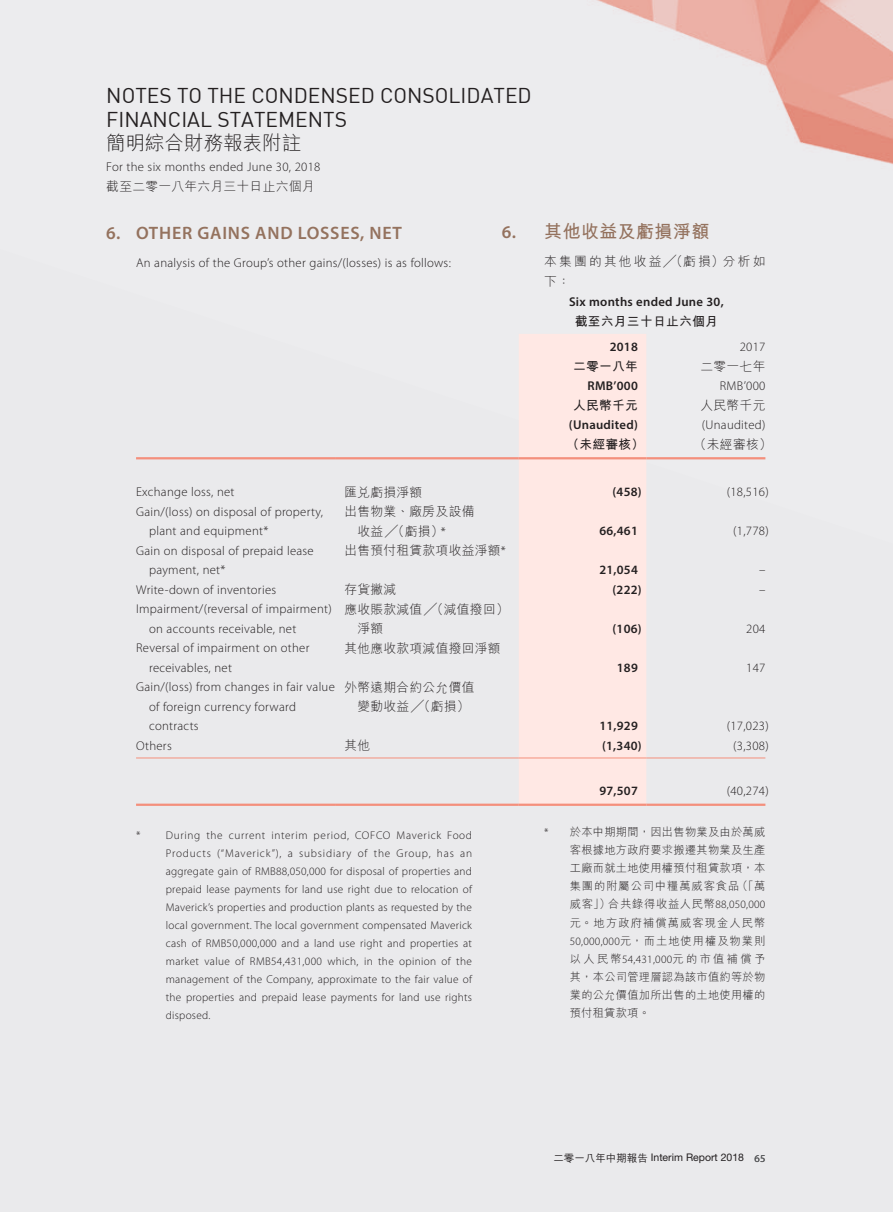
<style>
.page{position:relative;width:893px;height:1212px;background:#fff}
.page>*{position:absolute;margin:0;border:0;box-sizing:border-box;transform-origin:0 0}
.t1{font:21px/24px "DIN";color:#231f20}
.t2{font:300 19.5px "M Hei HK";color:#231f20}
.t3{font:600 18px "Myriad Pro";letter-spacing:.04em;color:#94725e}
.t4{font:700 18px "M Hei HK";letter-spacing:.02em;color:#94725e}
.t5{font:300 12.75px/19.5px "Myriad Pro";letter-spacing:.02em;color:#231f20}
.t6{font:300 12.75px/19.5px "M Hei HK";letter-spacing:.02em;color:#231f20}
.t7{font:600 12.75px "Myriad Pro";letter-spacing:.02em;color:#231f20}
.t8{font:700 12.75px "M Hei HK";letter-spacing:.02em;color:#231f20}
.t9{font:300 12.75px/19.5px "M Hei HK";letter-spacing:.17em;color:#231f20}
.t10{font:300 11.25px/18px "Myriad Pro";letter-spacing:.02em;color:#231f20;text-align:justify}
.t11{font:300 11.25px/18px "M Hei HK";letter-spacing:.025em;color:#231f20;text-align:justify}
.t12{font:10.5px "Helvetica Neue LT Std";color:#231f20}
.s1{font-family:"Myriad Pro";font-weight:600}
.s2{font-family:"Myriad Pro"}
.s3{font-family:"M Hei HK";font-weight:500}
.s4{font-family:"Myriad Pro";color:#57585a}
</style>
<div class="page">
<img style="left:0;top:0;width:893px;height:26px">
<div style="left:519px;top:334px;width:127px;height:470px;background:#ffe8e4"></div>
<hr style="left:136px;top:457px;width:200px;height:2px;background:#f48f7c">
<hr style="left:336px;top:457px;width:183px;height:2px;background:#f48f7c">
<hr style="left:519px;top:457px;width:127px;height:2px;background:#f48f7c">
<hr style="left:646px;top:457px;width:119px;height:2px;background:#f48f7c">
<hr style="left:136px;top:757px;width:200px;height:1px;background:#f48f7c">
<hr style="left:336px;top:757px;width:183px;height:1px;background:#f48f7c">
<hr style="left:519px;top:757px;width:127px;height:1px;background:#f48f7c">
<hr style="left:646px;top:757px;width:119px;height:1px;background:#f48f7c">
<hr style="left:136px;top:804px;width:200px;height:2px;background:#f48f7c">
<hr style="left:336px;top:804px;width:183px;height:2px;background:#f48f7c">
<hr style="left:519px;top:804px;width:127px;height:2px;background:#f48f7c">
<hr style="left:646px;top:804px;width:119px;height:2px;background:#f48f7c">
<h1 class="t1" style="left:106px;top:83px;width:427px">NOTES TO THE CONDENSED CONSOLIDATED<br>FINANCIAL STATEMENTS</h1>
<h2 class="t2" style="left:106px;top:130px;width:196px">簡明綜合財務報表附註</h2>
<p class="t5" style="left:106px;top:157px;width:216px">For the six months ended June 30, 2018</p>
<p class="t6" style="left:106px;top:176px;width:210px">截至二零一八年六月三十日止六個月</p>
<h3 class="t3" style="left:106px;top:221px;width:297px">6. OTHER GAINS AND LOSSES, NET</h3>
<p class="t5" style="left:136px;top:253px;width:316px">An analysis of the Group’s other gains/(losses) is as follows:</p>
<h3 class="t4" style="left:502px;top:218px;width:209px"><span class="s1">6.</span> 其他收益及虧損淨額</h3>
<p class="t9" style="left:544px;top:251px;width:223px">本集團的其他收益╱（虧損）分析如下：</p>
<p class="t7" style="left:569px;top:293px;width:156px">Six months ended June 30,</p>
<p class="t8" style="left:575px;top:312px;width:144px">截至六月三十日止六個月</p>
<p class="t7" style="left:610px;top:339px;width:30px">2018</p>
<p class="t5" style="left:740px;top:337px;width:27px">2017</p>
<p class="t8" style="left:573px;top:357px;width:66px">二零一八年</p>
<p class="t6" style="left:700px;top:356px;width:66px">二零一七年</p>
<p class="t7" style="left:587px;top:378px;width:52px">RMB’000</p>
<p class="t5" style="left:720px;top:376px;width:47px">RMB’000</p>
<p class="t8" style="left:573px;top:396px;width:66px">人民幣千元</p>
<p class="t6" style="left:700px;top:395px;width:66px">人民幣千元</p>
<p class="t7" style="left:569px;top:417px;width:70px">(Unaudited)</p>
<p class="t5" style="left:702px;top:415px;width:65px">(Unaudited)</p>
<p class="t8" style="left:566px;top:435px;width:79px">（未經審核）</p>
<p class="t6" style="left:694px;top:434px;width:79px">（未經審核）</p>
<p class="t5" style="left:136px;top:482px;width:100px">Exchange loss, net</p>
<p class="t6" style="left:344px;top:482px;width:79px">匯兌虧損淨額</p>
<p class="t7" style="left:612px;top:484px;width:31px">(458)</p>
<p class="t5" style="left:727px;top:482px;width:44px">(18,516)</p>
<p class="t5" style="left:149px;top:502px;width:176px;text-indent:-13px">Gain/(loss) on disposal of property, plant and equipment*</p>
<p class="t6" style="left:357px;top:501px;width:118px;text-indent:-13px">出售物業、廠房及設備收益╱（虧損）<span class="s2">*</span></p>
<p class="t7" style="left:599px;top:523px;width:40px">66,461</p>
<p class="t5" style="left:733px;top:521px;width:37px">(1,778)</p>
<p class="t5" style="left:149px;top:541px;width:166px;text-indent:-13px">Gain on disposal of prepaid lease payment, net*</p>
<p class="t6" style="left:344px;top:540px;width:163px">出售預付租賃款項收益淨額<span class="s2">*</span></p>
<p class="t7" style="left:599px;top:562px;width:40px">21,054</p>
<p class="t5" style="left:759px;top:560px;width:8px">–</p>
<p class="t5" style="left:136px;top:580px;width:142px">Write-down of inventories</p>
<p class="t6" style="left:344px;top:579px;width:53px">存貨撇減</p>
<p class="t7" style="left:612px;top:581px;width:31px">(222)</p>
<p class="t5" style="left:759px;top:580px;width:8px">–</p>
<p class="t5" style="left:149px;top:599px;width:184px;text-indent:-13px">Impairment/(reversal of impairment) on accounts receivable, net</p>
<p class="t6" style="left:357px;top:599px;width:153px;text-indent:-13px">應收賬款減值╱（減值撥回）淨額</p>
<p class="t7" style="left:612px;top:620px;width:31px">(106)</p>
<p class="t5" style="left:746px;top:619px;width:21px">204</p>
<p class="t5" style="left:149px;top:638px;width:162px;text-indent:-13px">Reversal of impairment on other receivables, net</p>
<p class="t6" style="left:344px;top:638px;width:158px">其他應收款項減值撥回淨額</p>
<p class="t5" style="left:149px;top:677px;width:187px;text-indent:-13px">Gain/(loss) from changes in fair value of foreign currency forward contracts</p>
<p class="t6" style="left:357px;top:677px;width:118px;text-indent:-13px">外幣遠期合約公允價值變動收益╱（虧損）</p>
<p class="t7" style="left:617px;top:659px;width:23px">189</p>
<p class="t5" style="left:746px;top:658px;width:21px">147</p>
<p class="t7" style="left:599px;top:718px;width:40px">11,929</p>
<p class="t5" style="left:727px;top:716px;width:44px">(17,023)</p>
<p class="t5" style="left:136px;top:736px;width:37px">Others</p>
<p class="t6" style="left:344px;top:735px;width:27px">其他</p>
<p class="t7" style="left:602px;top:737px;width:41px">(1,340)</p>
<p class="t5" style="left:733px;top:736px;width:37px">(3,308)</p>
<p class="t7" style="left:599px;top:783px;width:40px">97,507</p>
<p class="t5" style="left:727px;top:781px;width:44px">(40,274)</p>
<p class="t10" style="left:166px;top:827px;width:308px;text-indent:-30px">* During the current interim period, COFCO Maverick Food Products (“Maverick”), a subsidiary of the Group, has an aggregate gain of RMB88,050,000 for disposal of properties and prepaid lease payments for land use right due to relocation of Maverick’s properties and production plants as requested by the local government. The local government compensated Maverick cash of RMB50,000,000 and a land use right and properties at market value of RMB54,431,000 which, in the opinion of the management of the Company, approximate to the fair value of the properties and prepaid lease payments for land use rights disposed.</p>
<p class="t11" style="left:570px;top:823px;width:197px;text-indent:-26px"><span class="s2">*</span> 於本中期期間，因出售物業及由於萬威客根據地方政府要求搬遷其物業及生產工廠而就土地使用權預付租賃款項，本集團的附屬公司中糧萬威客食品（「萬威客」）合共錄得收益人民幣<span class="s2">88,050,000</span>元。地方政府補償萬威客現金人民幣<span class="s2">50,000,000</span>元，而土地使用權及物業則以人民幣<span class="s2">54,431,000</span>元的市值補償予其，本公司管理層認為該市值約等於物業的公允價值加所出售的土地使用權的預付租賃款項。</p>
<p class="t12" style="left:553px;top:1151px;width:214px"><span class="s3">二零一八年中期報告</span> Interim Report 2018 <span class="s4">65</span></p>
</div>
